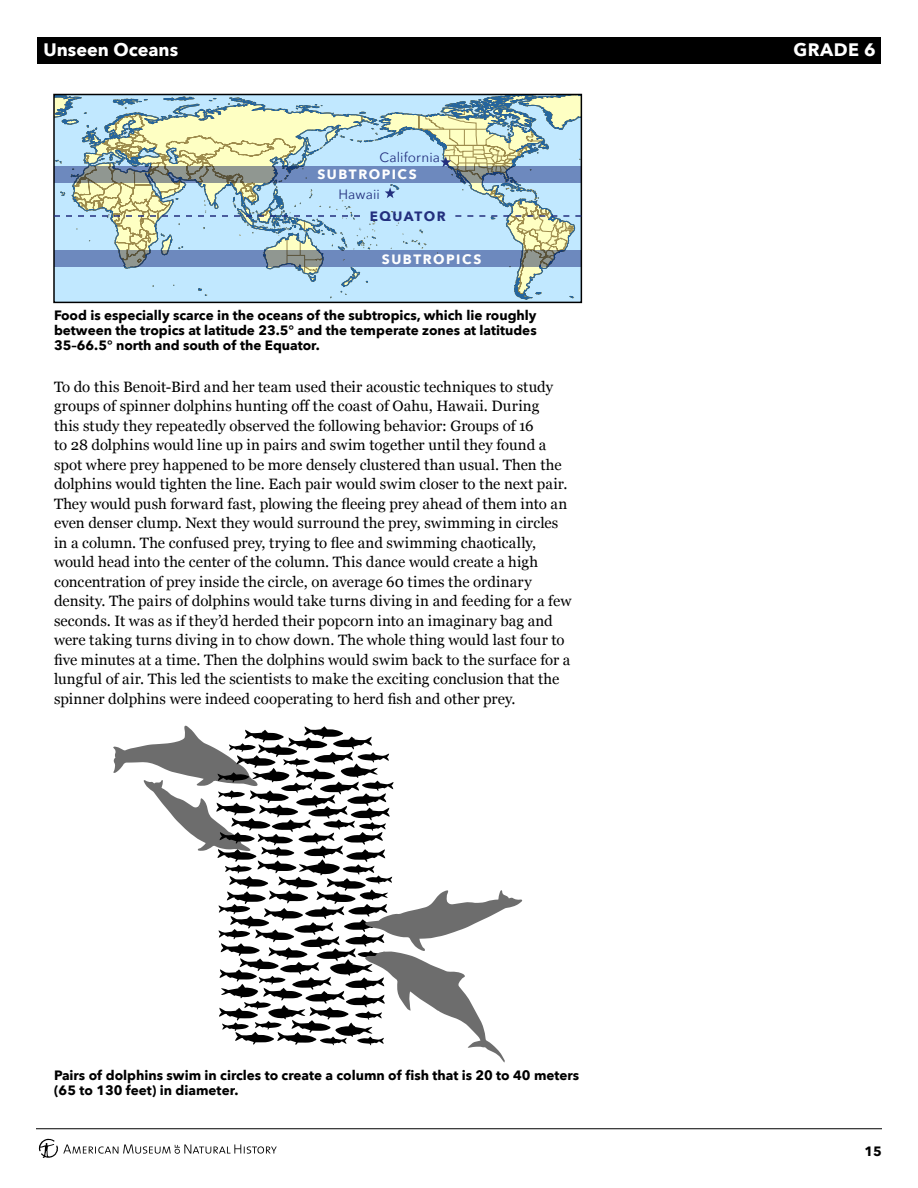
<style>
.page{position:relative;width:918px;height:1188px;background:#fff}
.page>*{position:absolute;margin:0;border:0;box-sizing:border-box;transform-origin:0 0}
.t1{font:700 18px "Avenir Next";color:#fff}
.Article_Paragraph{font:15px/19.5px "Georgia";letter-spacing:.005em;color:#000}
.Article_Image_Captio{font:700 13.5px/15px "Avenir Next";color:#000;text-align:justify}
.Article_Image_Captio-2{font:700 13.5px "Avenir Next";letter-spacing:.115em;color:#fff}
.Article_Image_Captio-3{font:13.5px "Avenir Next";letter-spacing:.005em;color:#232f7e}
.Article_Image_Captio-4{font:700 13.5px "Avenir Next";letter-spacing:.11em;color:#232f7e}
</style>
<div class="page">
<div style="left:37px;top:37px;width:843px;height:27px;background:#000"></div>
<svg style="left:39px;top:1139px;width:238px;height:19px"></svg>
<hr style="left:36px;top:1128px;width:846px;height:1px;background:#000">
<svg style="left:56px;top:97px;width:523px;height:203px;background:#bedce1"></svg>
<div style="left:53px;top:94px;width:529px;height:209px;border:2px solid #000"></div>
<svg style="left:54px;top:166px;width:527px;height:16px;background:#7184a0"></svg>
<svg style="left:54px;top:251px;width:527px;height:16px;background:#6f87b0"></svg>
<svg style="left:54px;top:215px;width:306px;height:2px"></svg>
<svg style="left:455px;top:213px;width:126px;height:48px;background:#b1c6c7"></svg>
<svg style="left:113px;top:726px;width:409px;height:336px"></svg>
<svg style="left:385px;top:187px;width:10px;height:11px"></svg>
<svg style="left:422px;top:102px;width:120px;height:72px;background:#acc0b5"></svg>
<p class="t1" style="left:44px;top:34px;width:136px">Unseen Oceans</p>
<p class="t1" style="left:794px;top:34px;width:84px">GRADE 6</p>
<p class="Article_Image_Captio-3" style="left:379px;top:146px;width:62px">California</p>
<p class="Article_Image_Captio-2" style="left:317px;top:162px;width:101px">SUBTROPICS</p>
<p class="Article_Image_Captio-3" style="left:338px;top:183px;width:43px">Hawaii</p>
<p class="Article_Image_Captio-4" style="left:370px;top:204px;width:77px">EQUATOR</p>
<p class="Article_Image_Captio-2" style="left:382px;top:248px;width:101px">SUBTROPICS</p>
<p class="Article_Image_Captio" style="left:54px;top:307px;width:484px">Food is especially scarce in the oceans of the subtropics, which lie roughly between the tropics at latitude 23.5° and the temperate zones at latitudes 35–66.5° north and south of the Equator.</p>
<p class="Article_Paragraph" style="left:54px;top:376px;width:519px">To do this Benoit-Bird and her team used their acoustic techniques to study groups of spinner dolphins hunting off the coast of Oahu, Hawaii. During<br>this study they repeatedly observed the following behavior: Groups of 16<br>to 28 dolphins would line up in pairs and swim together until they found a spot where prey happened to be more densely clustered than usual. Then the dolphins would tighten the line. Each pair would swim closer to the next pair.<br>They would push forward fast, plowing the fleeing prey ahead of them into an even denser clump. Next they would surround the prey, swimming in circles in a column. The confused prey, trying to flee and swimming chaotically, would head into the center of the column. This dance would create a high concentration of prey inside the circle, on average 60 times the ordinary density. The pairs of dolphins would take turns diving in and feeding for a few seconds. It was as if they’d herded their popcorn into an imaginary bag and were taking turns diving in to chow down. The whole thing would last four to five minutes at a time. Then the dolphins would swim back to the surface for a lungful of air. This led the scientists to make the exciting conclusion that the spinner dolphins were indeed cooperating to herd fish and other prey.</p>
<p class="Article_Image_Captio" style="left:54px;top:1068px;width:527px">Pairs of dolphins swim in circles to create a column of fish that is 20 to 40 meters (65 to 130 feet) in diameter.</p>
<p class="Article_Image_Captio" style="left:865px;top:1144px;width:19px">15</p>
</div>
